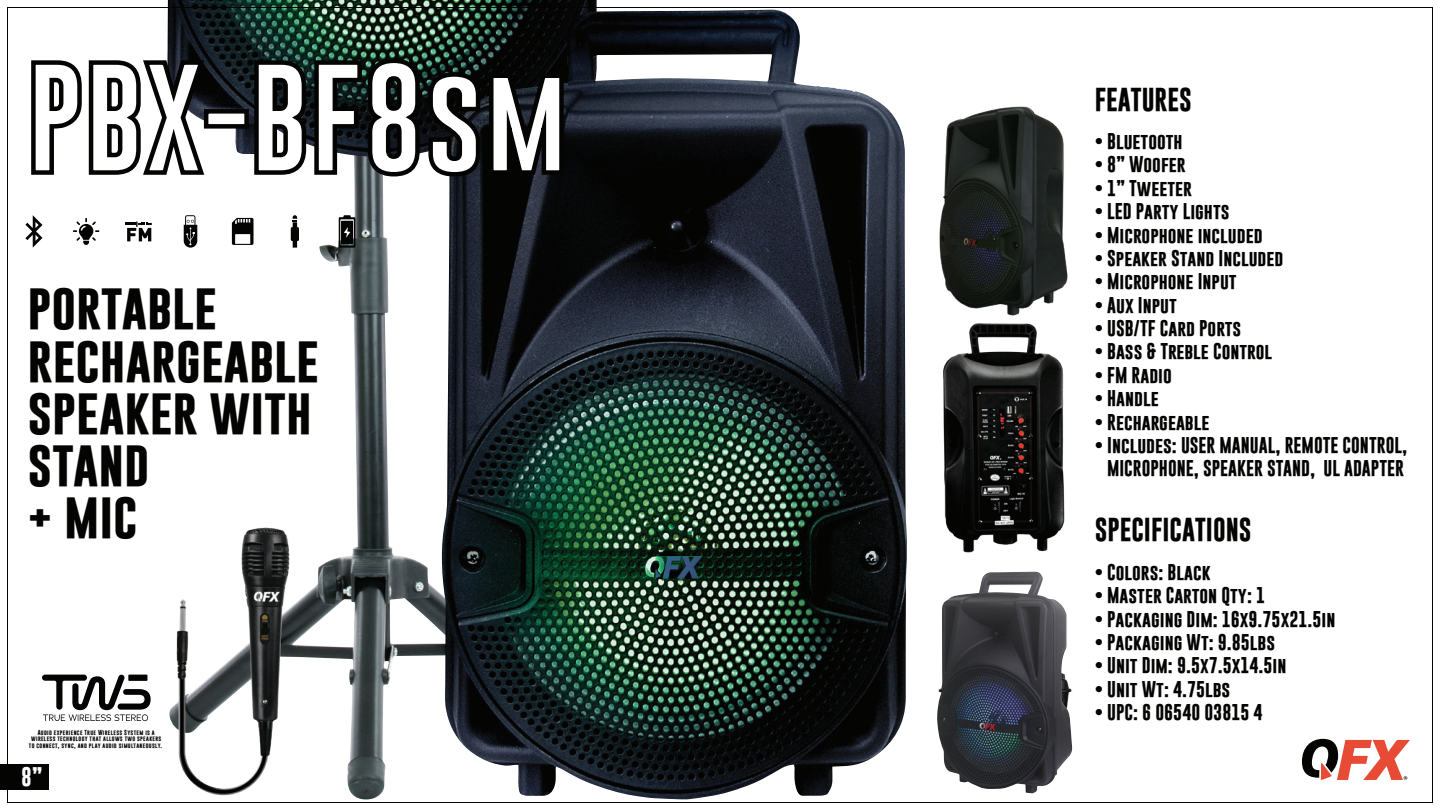
<style>
.page{position:relative;width:1440px;height:810px;background:#fff}
.page>*{position:absolute;margin:0;border:0;box-sizing:border-box;transform-origin:0 0}
.t1{font:700 112.5px "Gobold";color:#fff}
.t2{font:700 42px/52.2px "Gobold";color:#040503;scale:1.12 1}
.t3{font:700 24px "Gobold";color:#040503}
.t4{font:700 19.5px "Gobold";color:#fff}
.t5{font:700 16.5px/23.4px "Gobold";color:#040503;text-align:center}
.t6{font:700 5.25px/6.8px "Gobold";letter-spacing:.06em;color:#040503;text-align:center}
</style>
<div class="page">
<img style="left:943px;top:323px;width:122px;height:230px">
<img style="left:939px;top:106px;width:129px;height:210px">
<div style="left:0;top:764px;width:48px;height:26px;background:#040503"></div>
<img style="left:183px;top:179px;width:259px;height:621px">
<img style="left:167px;top:0;width:430px;height:154px">
<img style="left:169px;top:522px;width:129px;height:277px">
<img style="left:442px;top:10px;width:465px;height:790px">
<img style="left:937px;top:572px;width:135px;height:221px">
<svg style="left:31px;top:57px;width:176px;height:118px"></svg>
<div style="left:204px;top:109px;width:45px;height:20px;border:4px solid #040503"></div>
<svg style="left:252px;top:48px;width:314px;height:131px;background:#262d2d"></svg>
<svg style="left:184px;top:215px;width:13px;height:33px"></svg>
<svg style="left:125px;top:221px;width:27px;height:20px"></svg>
<svg style="left:291px;top:215px;width:8px;height:33px"></svg>
<svg style="left:232px;top:218px;width:21px;height:27px"></svg>
<svg style="left:339px;top:215px;width:16px;height:33px"></svg>
<svg style="left:73px;top:218px;width:26px;height:27px"></svg>
<svg style="left:25px;top:215px;width:17px;height:33px"></svg>
<svg style="left:42px;top:675px;width:109px;height:46px"></svg>
<svg style="left:1302px;top:739px;width:108px;height:41px"></svg>
<h1 class="t1" style="left:26px;top:44px;width:544px">PBX-BF8sm</h1>
<h2 class="t2" style="left:27px;top:283px;width:262px">PORTABLE<br>RECHARGEABLE<br>SPEAKER WITH<br>STAND<br>+ MIC</h2>
<p class="t6" style="left:29px;top:729px;width:135px">Audio experience True Wireless System is a wireless technology that allows two speakers to connect, sync, and play audio simultaneously.</p>
<p class="t4" style="left:21px;top:764px;width:23px">8”</p>
<h3 class="t3" style="left:1094px;top:83px;width:99px">FEATURES</h3>
<p class="t5" style="left:1094px;top:129px;width:89px">• Bluetooth</p>
<p class="t5" style="left:1094px;top:153px;width:92px">• 8” Woofer</p>
<p class="t5" style="left:1094px;top:176px;width:99px">• 1” Tweeter</p>
<p class="t5" style="left:1094px;top:200px;width:136px">• LED Party Lights</p>
<p class="t5" style="left:1094px;top:223px;width:169px">• Microphone included</p>
<p class="t5" style="left:1094px;top:246px;width:190px">• Speaker Stand Included</p>
<p class="t5" style="left:1094px;top:270px;width:143px">• Microphone Input</p>
<p class="t5" style="left:1094px;top:293px;width:84px">• Aux Input</p>
<p class="t5" style="left:1094px;top:317px;width:148px">• USB/TF Card Ports</p>
<p class="t5" style="left:1094px;top:340px;width:179px">• Bass &amp; Treble Control</p>
<p class="t5" style="left:1094px;top:363px;width:79px">• FM Radio</p>
<p class="t5" style="left:1094px;top:387px;width:66px">• Handle</p>
<p class="t5" style="left:1094px;top:410px;width:116px">• Rechargeable</p>
<p class="t5" style="left:1094px;top:434px;width:314px">• Includes: USER MANUAL, REMOTE CONTROL,<br>MICROPHONE, SPEAKER STAND, UL ADAPTER</p>
<h3 class="t3" style="left:1094px;top:514px;width:158px">SPECIFICATIONS</h3>
<p class="t5" style="left:1094px;top:560px;width:117px">• Colors: Black</p>
<p class="t5" style="left:1094px;top:584px;width:172px">• Master Carton Qty: 1</p>
<p class="t5" style="left:1094px;top:607px;width:242px">• Packaging Dim: 16x9.75x21.5in</p>
<p class="t5" style="left:1094px;top:630px;width:182px">• Packaging Wt: 9.85lbs</p>
<p class="t5" style="left:1094px;top:654px;width:193px">• Unit Dim: 9.5x7.5x14.5in</p>
<p class="t5" style="left:1094px;top:677px;width:137px">• Unit Wt: 4.75lbs</p>
<p class="t5" style="left:1094px;top:701px;width:169px">• UPC: 6 06540 03815 4</p>
</div>
